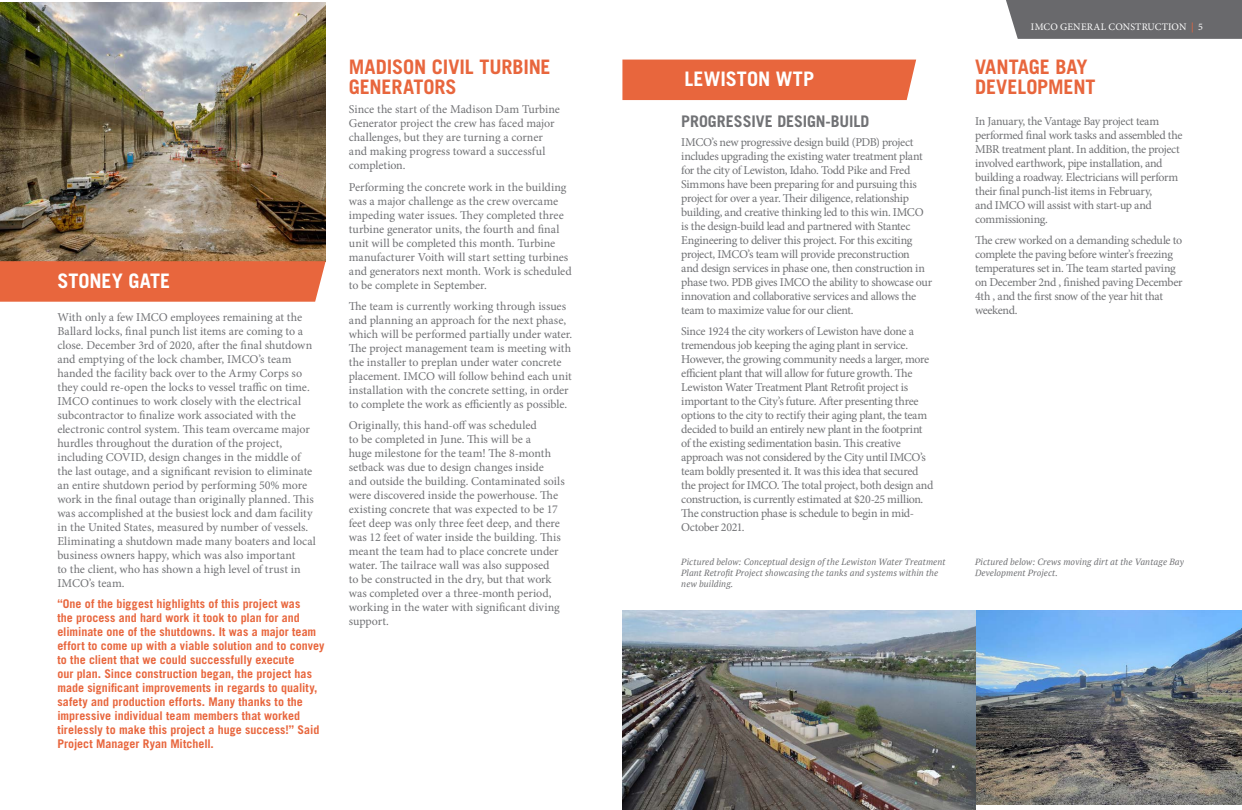
<style>
.page{position:relative;width:1242px;height:810px;background:#fff}
.page>*{position:absolute;margin:0;border:0;box-sizing:border-box;transform-origin:0 0}
.article_body_copy{font:700 20px/20px "Trade Gothic LT Std";letter-spacing:-.005em;color:#e8663d}
.article_body_copy-2{font:700 20px "Trade Gothic LT Std";color:#fff}
.article_body_copy-3{font:700 16px "Trade Gothic LT Std";color:#717275}
.Headline_in_angled_b{font:12px/14px "Minion Pro";letter-spacing:-.01em;color:#717275}
.Headline_in_angled_b-2{font:12px/14px "Minion Pro";letter-spacing:-.03em;color:#717275}
.Headline_in_angled_b-3{font:700 12px/14px "Trade Gothic LT Std";color:#e8663d}
.t1{font:10px "Minion Pro";letter-spacing:.015em;color:#fff}
.t2{font:italic 9px/11px "PT Serif";letter-spacing:.005em;color:#717275}
.s1{color:#eb663e}
</style>
<div class="page">
<img style="left:0;top:2px;width:326px;height:259px">
<div style="left:1006px;top:0;width:236px;height:39px;background:#69696c"></div>
<div style="left:0;top:261px;width:326px;height:41px;background:#e8663d"></div>
<img style="left:975px;top:611px;width:267px;height:193px">
<img style="left:622px;top:611px;width:353px;height:198px">
<div style="left:622px;top:60px;width:294px;height:40px;background:#e8663d"></div>
<p class="t1" style="left:36px;top:22px;width:6px">4</p>
<p class="t1" style="left:1031px;top:20px;width:174px">IMCO GENERAL CONSTRUCTION <span class="s1">|</span> 5</p>
<p class="article_body_copy-2" style="left:57px;top:269px;width:114px">STONEY GATE</p>
<p class="Headline_in_angled_b" style="left:57px;top:310px;width:260px">With only a few IMCO employees remaining at the Ballard locks, final punch list items are coming to a close. December 3rd of 2020, after the final shutdown and emptying of the lock chamber, IMCO’s team handed the facility back over to the Army Corps so they could re-open the locks to vessel traffic on time.<br>IMCO continues to work closely with the electrical subcontractor to finalize work associated with the electronic control system. This team overcame major hurdles throughout the duration of the project, including COVID, design changes in the middle of the last outage, and a significant revision to eliminate an entire shutdown period by performing 50% more work in the final outage than originally planned. This was accomplished at the busiest lock and dam facility in the United States, measured by number of vessels.<br>Eliminating a shutdown made many boaters and local business owners happy, which was also important<br>to the client, who has shown a high level of trust in IMCO’s team.</p>
<p class="Headline_in_angled_b-3" style="left:57px;top:597px;width:269px">“One of the biggest highlights of this project was<br>the process and hard work it took to plan for and eliminate one of the shutdowns. It was a major team effort to come up with a viable solution and to convey to the client that we could successfully execute<br>our plan. Since construction began, the project has made significant improvements in regards to quality, safety and production efforts. Many thanks to the impressive individual team members that worked tirelessly to make this project a huge success!” Said Project Manager Ryan Mitchell.</p>
<p class="article_body_copy" style="left:349px;top:57px;width:203px">MADISON CIVIL TURBINE<br>GENERATORS</p>
<p class="Headline_in_angled_b" style="left:349px;top:103px;width:213px">Since the start of the Madison Dam Turbine Generator project the crew has faced major challenges, but they are turning a corner and making progress toward a successful completion.</p>
<p class="Headline_in_angled_b" style="left:349px;top:180px;width:224px">Performing the concrete work in the building was a major challenge as the crew overcame impeding water issues. They completed three turbine generator units, the fourth and final unit will be completed this month. Turbine manufacturer Voith will start setting turbines and generators next month. Work is scheduled to be complete in September.</p>
<p class="Headline_in_angled_b" style="left:349px;top:299px;width:225px">The team is currently working through issues and planning an approach for the next phase, which will be performed partially under water.<br>The project management team is meeting with the installer to preplan under water concrete placement. IMCO will follow behind each unit installation with the concrete setting, in order to complete the work as efficiently as possible.</p>
<p class="Headline_in_angled_b" style="left:349px;top:418px;width:217px">Originally, this hand-off was scheduled<br>to be completed in June. This will be a<br>huge milestone for the team! The 8-month setback was due to design changes inside and outside the building. Contaminated soils were discovered inside the powerhouse. The existing concrete that was expected to be 17 feet deep was only three feet deep, and there was 12 feet of water inside the building. This meant the team had to place concrete under water. The tailrace wall was also supposed<br>to be constructed in the dry, but that work was completed over a three-month period, working in the water with significant diving support.</p>
<p class="article_body_copy-2" style="left:685px;top:67px;width:131px">LEWISTON WTP</p>
<p class="article_body_copy-3" style="left:681px;top:111px;width:190px">PROGRESSIVE DESIGN-BUILD</p>
<p class="Headline_in_angled_b" style="left:681px;top:135px;width:252px">IMCO’s new progressive design build (PDB) project includes upgrading the existing water treatment plant for the city of Lewiston, Idaho. Todd Pike and Fred Simmons have been preparing for and pursuing this project for over a year. Their diligence, relationship building, and creative thinking led to this win. IMCO is the design-build lead and partnered with Stantec Engineering to deliver this project. For this exciting project, IMCO’s team will provide preconstruction<br>and design services in phase one, then construction in phase two. PDB gives IMCO the ability to showcase our innovation and collaborative services and allows the team to maximize value for our client.</p>
<p class="Headline_in_angled_b-2" style="left:681px;top:325px;width:254px">Since 1924 the city workers of Lewiston have done a tremendous job keeping the aging plant in service.<br>However, the growing community needs a larger, more efficient plant that will allow for future growth. The Lewiston Water Treatment Plant Retrofit project is important to the City’s future. After presenting three options to the city to rectify their aging plant, the team decided to build an entirely new plant in the footprint of the existing sedimentation basin. This creative approach was not considered by the City until IMCO’s team boldly presented it. It was this idea that secured the project for IMCO. The total project, both design and construction, is currently estimated at $20-25 million.<br>The construction phase is schedule to begin in mid-October 2021.</p>
<p class="article_body_copy" style="left:975px;top:57px;width:122px">VANTAGE BAY<br>DEVELOPMENT</p>
<p class="Headline_in_angled_b" style="left:975px;top:114px;width:209px">In January, the Vantage Bay project team performed final work tasks and assembled the MBR treatment plant. In addition, the project involved earthwork, pipe installation, and building a roadway. Electricians will perform their final punch-list items in February,<br>and IMCO will assist with start-up and commissioning.</p>
<p class="Headline_in_angled_b-2" style="left:975px;top:233px;width:209px">The crew worked on a demanding schedule to complete the paving before winter’s freezing temperatures set in. The team started paving on December 2nd , finished paving December 4th , and the first snow of the year hit that weekend.</p>
<p class="t2" style="left:681px;top:556px;width:266px">Pictured below: Conceptual design of the Lewiston Water Treatment<br>Plant Retrofit Project showcasing the tanks and systems within the new building.</p>
<p class="t2" style="left:975px;top:556px;width:210px">Pictured below: Crews moving dirt at the Vantage Bay<br>Development Project.</p>
</div>
